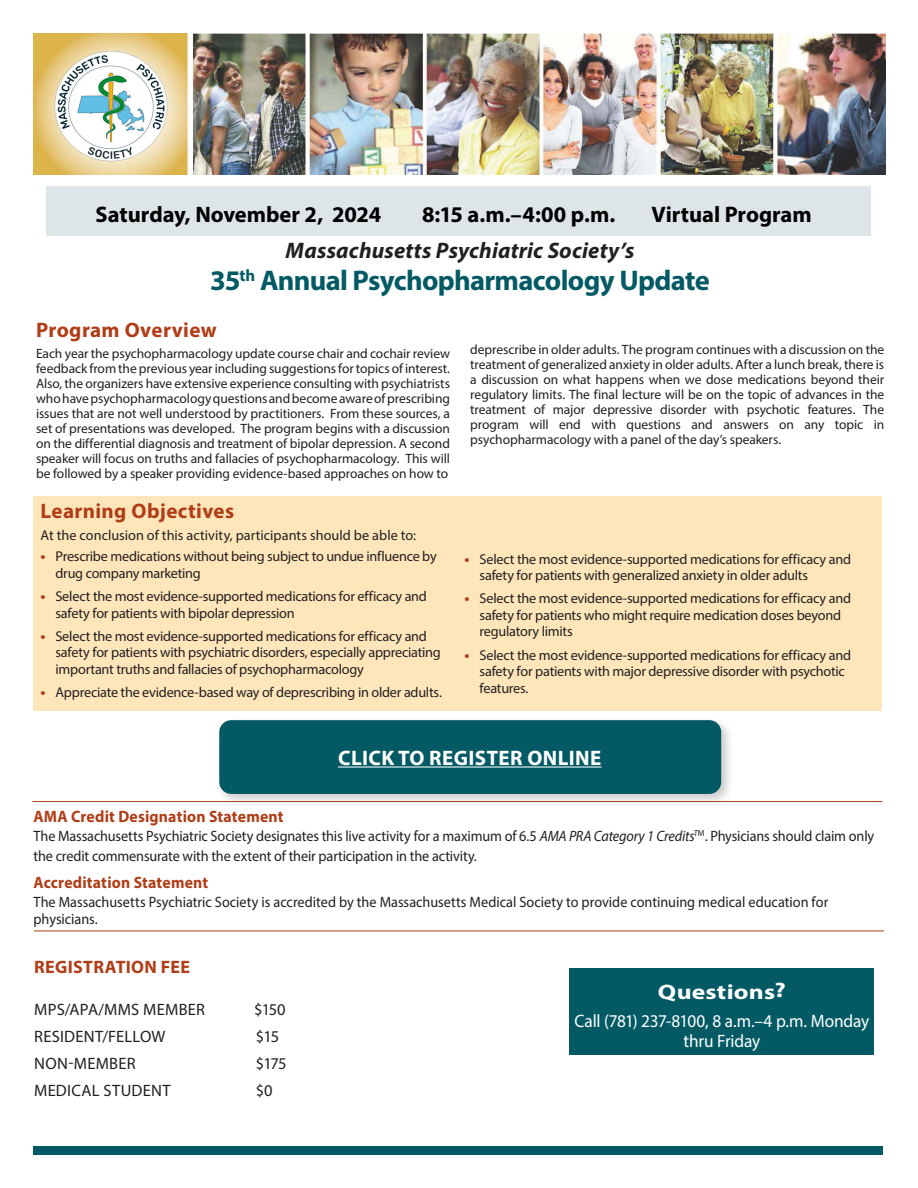
<style>
.page{position:relative;width:918px;height:1188px;background:#fff}
.page>*{position:absolute;margin:0;border:0;box-sizing:border-box;transform-origin:0 0}
.t1{font:700 28.5px "Myriad Pro";letter-spacing:-.025em;color:#035a64}
.body_text{font:700 22.5px "Myriad Pro";color:#000}
.t2{font:italic 700 22.5px "Myriad Pro";letter-spacing:.01em;color:#231f20}
.t3{font:700 21px "Myriad Pro";letter-spacing:.015em;color:#b13d17}
.Objective_Text{font:700 21px "Myriad Pro";letter-spacing:.02em;color:#fff}
.Objective_Text-2{font:700 21px "Myriad Pro";letter-spacing:.02em;color:#fff;scale:1.22 1}
.Objective_Text-3{font:18px/19.5px "Myriad Pro";letter-spacing:-.01em;color:#fff;text-align:center;scale:.96 1}
.Reg_FillIn6{font:700 18px "Myriad Pro";letter-spacing:.015em;color:#b13d17}
.Reg_Text{font:16.5px "Myriad Pro";letter-spacing:.015em;color:#231f20}
.accreditation_text_-_heading{font:700 16.5px "Myriad Pro";letter-spacing:.01em;color:#b13d17;scale:.95 1}
.accreditation_text{font:15px/19.5px "Myriad Pro";letter-spacing:-.01em;color:#231f20;scale:.95 1}
.accreditation_text_-_heading-2{font:15px/16.5px "Myriad Pro";color:#231f20;scale:.95 1}
.body_text-2{font:14.25px/16.5px "Myriad Pro";letter-spacing:-.015em;color:#231f20}
.body_text-3{font:13.5px/15px "Myriad Pro";letter-spacing:-.005em;color:#231f20;text-align:justify}
.s1{font-weight:700;font-size:15px;color:#b13d17}
.s2{font-style:italic}
</style>
<div class="page">
<div style="left:33px;top:1146px;width:850px;height:8px;background:#035a64"></div>
<img style="left:34px;top:34px;width:852px;height:140px">
<div style="left:46px;top:186px;width:824px;height:50px;background:#dde5e8"></div>
<div style="left:34px;top:497px;width:848px;height:214px;background:#fee6ba"></div>
<div style="left:216px;top:716px;width:518px;height:91px;background:#231f20;opacity:.23"></div>
<div style="left:219px;top:720px;width:502px;height:74px;background:#035a64;border-radius:12px"></div>
<hr style="left:338px;top:766px;width:264px;height:2px;background:#fff">
<div style="left:570px;top:968px;width:304px;height:86px;background:#035a64"></div>
<hr style="left:32px;top:801px;width:850px;height:1px;background:#b13d17">
<hr style="left:34px;top:931px;width:850px;height:1px;background:#b13d17">
<p class="body_text" style="left:96px;top:200px;width:287px">Saturday, November 2, 2024</p>
<p class="body_text" style="left:422px;top:200px;width:195px">8:15 a.m.–4:00 p.m.</p>
<p class="body_text" style="left:652px;top:200px;width:162px">Virtual Program</p>
<h2 class="t2" style="left:286px;top:236px;width:350px">Massachusetts Psychiatric Society’s</h2>
<h1 class="t1" style="left:210px;top:262px;width:501px">35<sup>th</sup> Annual Psychopharmacology Update</h1>
<h3 class="t3" style="left:36px;top:317px;width:182px">Program Overview</h3>
<p class="body_text-3" style="left:36px;top:346px;width:416px">Each year the psychopharmacology update course chair and cochair review feedback from the previous year including suggestions for topics of interest.<br>Also, the organizers have extensive experience consulting with psychiatrists who have psychopharmacology questions and become aware of prescribing issues that are not well understood by practitioners. From these sources, a set of presentations was developed. The program begins with a discussion on the differential diagnosis and treatment of bipolar depression. A second speaker will focus on truths and fallacies of psychopharmacology. This will be followed by a speaker providing evidence-based approaches on how to</p>
<p class="body_text-3" style="left:470px;top:342px;width:416px">deprescribe in older adults. The program continues with a discussion on the treatment of generalized anxiety in older adults. After a lunch break, there is a discussion on what happens when we dose medications beyond their regulatory limits. The final lecture will be on the topic of advances in the treatment of major depressive disorder with psychotic features. The program will end with questions and answers on any topic in psychopharmacology with a panel of the day’s speakers.</p>
<h3 class="t3" style="left:40px;top:497px;width:195px">Learning Objectives</h3>
<p class="body_text-2" style="left:40px;top:527px;width:377px">At the conclusion of this activity, participants should be able to:</p>
<p class="body_text-2" style="left:56px;top:548px;width:383px;text-indent:-15px"><span class="s1">•</span> Prescribe medications without being subject to undue influence by drug company marketing</p>
<p class="body_text-2" style="left:56px;top:588px;width:373px;text-indent:-15px"><span class="s1">•</span> Select the most evidence-supported medications for efficacy and safety for patients with bipolar depression</p>
<p class="body_text-2" style="left:56px;top:628px;width:387px;text-indent:-15px"><span class="s1">•</span> Select the most evidence-supported medications for efficacy and safety for patients with psychiatric disorders, especially appreciating important truths and fallacies of psychopharmacology</p>
<p class="body_text-2" style="left:40px;top:684px;width:403px"><span class="s1">•</span> Appreciate the evidence-based way of deprescribing in older adults.</p>
<p class="body_text-2" style="left:480px;top:550px;width:373px;text-indent:-15px"><span class="s1">•</span> Select the most evidence-supported medications for efficacy and safety for patients with generalized anxiety in older adults</p>
<p class="body_text-2" style="left:480px;top:590px;width:373px;text-indent:-15px"><span class="s1">•</span> Select the most evidence-supported medications for efficacy and safety for patients who might require medication doses beyond regulatory limits</p>
<p class="body_text-2" style="left:480px;top:646px;width:373px;text-indent:-15px"><span class="s1">•</span> Select the most evidence-supported medications for efficacy and safety for patients with major depressive disorder with psychotic features.</p>
<p class="Objective_Text" style="left:338px;top:744px;width:265px">CLICK TO REGISTER ONLINE</p>
<p class="accreditation_text_-_heading" style="left:33px;top:805px;width:265px">AMA Credit Designation Statement</p>
<p class="accreditation_text" style="left:33px;top:826px;width:887px">The Massachusetts Psychiatric Society designates this live activity for a maximum of 6.5 <span class="s2">AMA PRA Category 1 Credits</span><sup>T</sup><sup>M</sup>. Physicians should claim only the credit commensurate with the extent of their participation in the activity.</p>
<p class="accreditation_text_-_heading" style="left:33px;top:872px;width:186px">Accreditation Statement</p>
<p class="accreditation_text_-_heading-2" style="left:33px;top:894px;width:838px">The Massachusetts Psychiatric Society is accredited by the Massachusetts Medical Society to provide continuing medical education for physicians.</p>
<p class="Reg_FillIn6" style="left:34px;top:955px;width:158px">REGISTRATION FEE</p>
<p class="Reg_Text" style="left:34px;top:999px;width:172px">MPS/APA/MMS MEMBER</p>
<p class="Reg_Text" style="left:254px;top:999px;width:33px">$150</p>
<p class="Reg_Text" style="left:34px;top:1026px;width:133px">RESIDENT/FELLOW</p>
<p class="Reg_Text" style="left:256px;top:1026px;width:25px">$15</p>
<p class="Reg_Text" style="left:34px;top:1053px;width:103px">NON-MEMBER</p>
<p class="Reg_Text" style="left:256px;top:1053px;width:32px">$175</p>
<p class="Reg_Text" style="left:34px;top:1080px;width:138px">MEDICAL STUDENT</p>
<p class="Reg_Text" style="left:256px;top:1080px;width:18px">$0</p>
<p class="Objective_Text-2" style="left:658px;top:978px;width:106px">Questions?</p>
<p class="Objective_Text-3" style="left:575px;top:1011px;width:308px">Call (781) 237-8100, 8 a.m.–4 p.m. Monday thru Friday</p>
</div>
